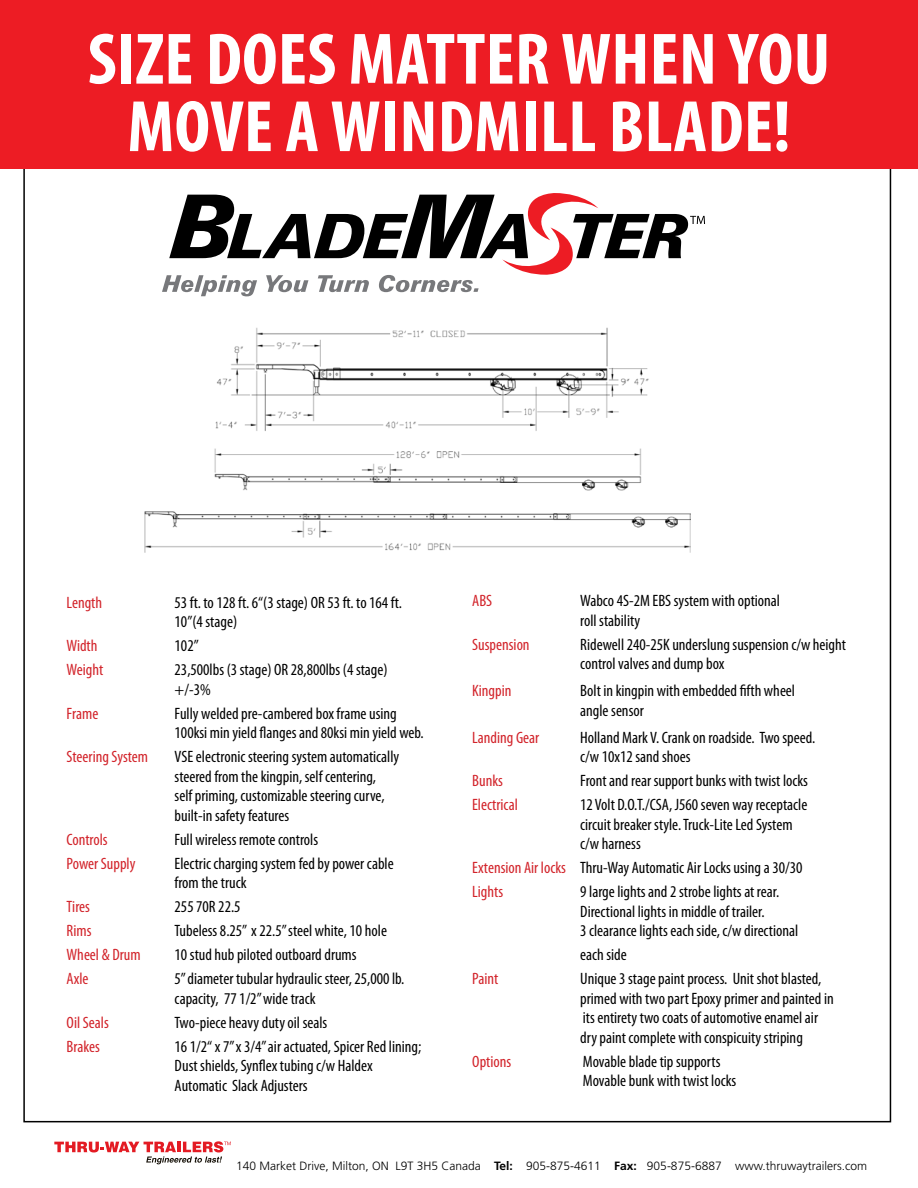
<style>
.page{position:relative;width:918px;height:1188px;background:#fff}
.page>*{position:absolute;margin:0;border:0;box-sizing:border-box;transform-origin:0 0}
.t1{font:700 condensed 73.5px/67.5px "Myriad Pro";letter-spacing:.005em;color:#fff;text-align:center}
.t2{font:condensed 16.5px/19.5px "Myriad Pro";color:#000}
.t3{font:condensed 16.5px "Myriad Pro";color:#d2232a}
.t4{font:300 12px "Frutiger LT Std";color:#000}
.s1{color:#d2232a}
.s2{font-weight:700}
</style>
<div class="page">
<img style="left:145px;top:327px;width:545px;height:225px">
<svg style="left:162px;top:193px;width:543px;height:103px"></svg>
<svg style="left:54px;top:1141px;width:177px;height:23px"></svg>
<div style="left:0;top:0;width:918px;height:169px;background:#ed1c24"></div>
<h1 class="t1" style="left:88px;top:24px;width:744px">SIZE DOES MATTER WHEN YOU<br>MOVE A WINDMILL BLADE!</h1>
<p class="t3" style="left:67px;top:592px;width:37px">Length</p>
<p class="t2" style="left:175px;top:592px;width:229px">53 ft. to 128 ft. 6“(3 stage) OR 53 ft. to 164 ft.<br>10”(4 stage)</p>
<p class="t3" style="left:67px;top:636px;width:32px">Width</p>
<p class="t2" style="left:175px;top:636px;width:26px">102”</p>
<p class="t3" style="left:67px;top:660px;width:38px">Weight</p>
<p class="t2" style="left:175px;top:660px;width:215px">23,500lbs (3 stage) OR 28,800lbs (4 stage) +/-3%</p>
<p class="t3" style="left:67px;top:703px;width:33px">Frame</p>
<p class="t2" style="left:175px;top:703px;width:251px">Fully welded pre-cambered box frame using<br>100ksi min yield flanges and 80ksi min yield web.</p>
<p class="t3" style="left:67px;top:747px;width:83px">Steering System</p>
<p class="t2" style="left:175px;top:747px;width:226px">VSE electronic steering system automatically steered from the kingpin, self centering,<br>self priming, customizable steering curve, built-in safety features</p>
<p class="t3" style="left:67px;top:829px;width:43px">Controls</p>
<p class="t2" style="left:175px;top:829px;width:145px">Full wireless remote controls</p>
<p class="t3" style="left:67px;top:853px;width:70px">Power Supply</p>
<p class="t2" style="left:175px;top:853px;width:221px">Electric charging system fed by power cable from the truck</p>
<p class="t3" style="left:67px;top:897px;width:25px">Tires</p>
<p class="t2" style="left:175px;top:897px;width:67px">255 70R 22.5</p>
<p class="t3" style="left:67px;top:921px;width:26px">Rims</p>
<p class="t2" style="left:175px;top:921px;width:214px">Tubeless 8.25” x 22.5” steel white, 10 hole</p>
<p class="t3" style="left:67px;top:945px;width:76px">Wheel &amp; Drum</p>
<p class="t2" style="left:175px;top:945px;width:183px">10 stud hub piloted outboard drums</p>
<p class="t3" style="left:67px;top:969px;width:23px">Axle</p>
<p class="t2" style="left:175px;top:969px;width:231px">5” diameter tubular hydraulic steer, 25,000 lb. capacity, 77 1/2” wide track</p>
<p class="t3" style="left:67px;top:1012px;width:44px">Oil Seals</p>
<p class="t2" style="left:175px;top:1012px;width:154px">Two-piece heavy duty oil seals</p>
<p class="t3" style="left:67px;top:1036px;width:35px">Brakes</p>
<p class="t2" style="left:175px;top:1036px;width:248px">16 1/2“ x 7” x 3/4” air actuated, Spicer Red lining;<br>Dust shields, Synflex tubing c/w Haldex<br>Automatic Slack Adjusters</p>
<p class="t3" style="left:472px;top:591px;width:21px">ABS</p>
<p class="t2" style="left:580px;top:591px;width:201px">Wabco 4S-2M EBS system with optional roll stability</p>
<p class="t3" style="left:472px;top:634px;width:59px">Suspension</p>
<p class="t2" style="left:580px;top:634px;width:267px">Ridewell 240-25K underslung suspension c/w height control valves and dump box</p>
<p class="t3" style="left:472px;top:681px;width:41px">Kingpin</p>
<p class="t2" style="left:580px;top:681px;width:216px">Bolt in kingpin with embedded fifth wheel angle sensor</p>
<p class="t3" style="left:472px;top:727px;width:69px">Landing Gear</p>
<p class="t2" style="left:580px;top:727px;width:237px">Holland Mark V. Crank on roadside. Two speed. c/w 10x12 sand shoes</p>
<p class="t3" style="left:472px;top:771px;width:32px">Bunks</p>
<p class="t2" style="left:580px;top:771px;width:229px">Front and rear support bunks with twist locks</p>
<p class="t3" style="left:472px;top:795px;width:47px">Electrical</p>
<p class="t2" style="left:580px;top:795px;width:229px">12 Volt D.O.T./CSA, J560 seven way receptacle circuit breaker style. Truck-Lite Led System c/w harness</p>
<p class="t2" style="left:472px;top:855px;width:332px;line-height:24px"><span class="s1">Extension Air locks</span> Thru-Way Automatic Air Locks using a 30/30<br><span class="s1">Lights</span></p>
<p class="t2" style="left:580px;top:882px;width:220px">9 large lights and 2 strobe lights at rear.<br>Directional lights in middle of trailer.<br>3 clearance lights each side, c/w directional</p>
<p class="t2" style="left:580px;top:945px;width:48px">each side</p>
<p class="t3" style="left:472px;top:969px;width:28px">Paint</p>
<p class="t2" style="left:580px;top:969px;width:255px">Unique 3 stage paint process. Unit shot blasted, primed with two part Epoxy primer and painted in its entirety two coats of automotive enamel air dry paint complete with conspicuity striping</p>
<p class="t3" style="left:472px;top:1051px;width:41px">Options</p>
<p class="t2" style="left:583px;top:1051px;width:155px">Movable blade tip supports<br>Movable bunk with twist locks</p>
<p class="t4" style="left:236px;top:1159px;width:632px">140 Market Drive, Milton, ON L9T 3H5 Canada <span class="s2">Tel:</span> 905-875-4611 <span class="s2">Fax:</span> 905-875-6887 www.thruwaytrailers.com</p>
</div>
